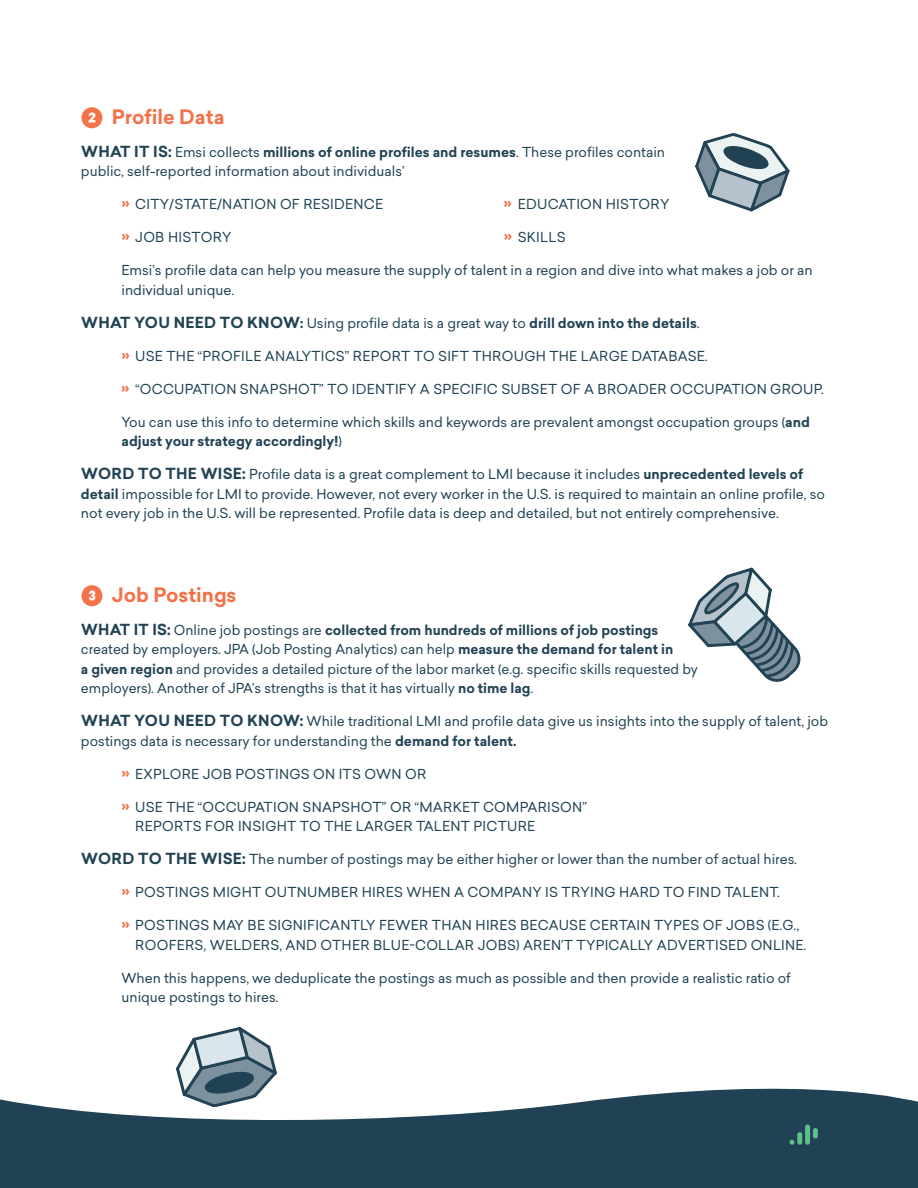
<style>
.page{position:relative;width:918px;height:1188px;background:#fff}
.page>*{position:absolute;margin:0;border:0;box-sizing:border-box;transform-origin:0 0}
.t1{font:700 19.5px "Sailec";color:#f2734a}
.t2{font:13.5px/19.5px "Sailec";color:#214354}
.t3{font:13.5px/19.5px "Sailec";letter-spacing:.02em;color:#214354}
.s1{font-family:"Lato";font-weight:800}
.s2{font-weight:700;font-size:15px}
.s3{font-weight:700}
.s4{font-weight:700;color:#f2734a}
</style>
<div class="page">
<svg style="left:0;top:1088px;width:918px;height:100px;fill:#214254"></svg>
<div style="left:797px;top:1132px;width:5px;height:13px;background:#5dbf8c;border-radius:2px"></div>
<div style="left:805px;top:1125px;width:5px;height:20px;background:#5dbf8c;border-radius:2px"></div>
<svg style="left:789px;top:1140px;width:5px;height:5px"></svg>
<div style="left:813px;top:1128px;width:5px;height:11px;background:#5dbf8c;border-radius:2px"></div>
<svg style="left:688px;top:567px;width:113px;height:115px"></svg>
<svg style="left:695px;top:133px;width:95px;height:79px"></svg>
<svg style="left:173px;top:1027px;width:105px;height:90px"></svg>
<h1 class="t1" style="left:81px;top:103px;width:145px"><span class="s1">❷</span> Profile Data</h1>
<p class="t2" style="left:81px;top:142px;width:586px"><span class="s2">WHAT IT IS:</span> Emsi collects <span class="s3">millions of online profiles and resumes</span>. These profiles contain public, self-reported information about individuals’</p>
<p class="t3" style="left:122px;top:194px;width:263px"><span class="s4">»</span> CITY/STATE/NATION OF RESIDENCE</p>
<p class="t3" style="left:122px;top:227px;width:111px"><span class="s4">»</span> JOB HISTORY</p>
<p class="t3" style="left:504px;top:194px;width:167px"><span class="s4">»</span> EDUCATION HISTORY</p>
<p class="t2" style="left:504px;top:227px;width:63px"><span class="s4">»</span> SKILLS</p>
<p class="t2" style="left:121px;top:260px;width:693px">Emsi’s profile data can help you measure the supply of talent in a region and dive into what makes a job or an individual unique.</p>
<p class="t2" style="left:81px;top:313px;width:620px"><span class="s2">WHAT YOU NEED TO KNOW</span><span class="s3">:</span> Using profile data is a great way to <span class="s3">drill down into the details</span>.</p>
<p class="t3" style="left:122px;top:346px;width:587px"><span class="s4">»</span> USE THE “PROFILE ANALYTICS” REPORT TO SIFT THROUGH THE LARGE DATABASE.</p>
<p class="t3" style="left:122px;top:379px;width:704px"><span class="s4">»</span> “OCCUPATION SNAPSHOT” TO IDENTIFY A SPECIFIC SUBSET OF A BROADER OCCUPATION GROUP.</p>
<p class="t2" style="left:122px;top:412px;width:690px">You can use this info to determine which skills and keywords are prevalent amongst occupation groups (<span class="s3">and adjust your strategy accordingly!</span>)</p>
<p class="t2" style="left:81px;top:464px;width:746px"><span class="s2">WORD TO THE WISE:</span> Profile data is a great complement to LMI because it includes <span class="s3">unprecedented levels of detail</span> impossible for LMI to provide. However, not every worker in the U.S. is required to maintain an online profile, so not every job in the U.S. will be represented. Profile data is deep and detailed, but not entirely comprehensive.</p>
<h1 class="t1" style="left:81px;top:581px;width:157px"><span class="s1">❸</span> Job Postings</h1>
<p class="t2" style="left:81px;top:620px;width:619px"><span class="s2">WHAT IT IS:</span> Online job postings are <span class="s3">collected from hundreds of millions of job postings </span>created by employers. JPA (Job Posting Analytics) can help <span class="s3">measure the demand for talent in<br>a given region</span> and provides a detailed picture of the labor market (e.g. specific skills requested by employers). Another of JPA’s strengths is that it has virtually <span class="s3">no time lag</span>.</p>
<p class="t2" style="left:81px;top:711px;width:749px"><span class="s2">WHAT YOU NEED TO KNOW:</span> While traditional LMI and profile data give us insights into the supply of talent, job postings data is necessary for understanding the <span class="s3">demand for talent.</span></p>
<p class="t3" style="left:122px;top:764px;width:306px"><span class="s4">»</span> EXPLORE JOB POSTINGS ON ITS OWN OR</p>
<p class="t3" style="left:135px;top:797px;width:453px;text-indent:-14px"><span class="s4">»</span> USE THE “OCCUPATION SNAPSHOT” OR “MARKET COMPARISON”<br>REPORTS FOR INSIGHT TO THE LARGER TALENT PICTURE</p>
<p class="t2" style="left:81px;top:849px;width:717px"><span class="s2">WORD TO THE WISE:</span> The number of postings may be either higher or lower than the number of actual hires.</p>
<p class="t3" style="left:122px;top:882px;width:660px"><span class="s4">»</span> POSTINGS MIGHT OUTNUMBER HIRES WHEN A COMPANY IS TRYING HARD TO FIND TALENT.</p>
<p class="t3" style="left:135px;top:915px;width:673px;text-indent:-14px"><span class="s4">»</span> POSTINGS MAY BE SIGNIFICANTLY FEWER THAN HIRES BECAUSE CERTAIN TYPES OF JOBS (E.G.,<br>ROOFERS, WELDERS, AND OTHER BLUE-COLLAR JOBS) AREN’T TYPICALLY ADVERTISED ONLINE.</p>
<p class="t2" style="left:121px;top:968px;width:671px">When this happens, we deduplicate the postings as much as possible and then provide a realistic ratio of unique postings to hires.</p>
</div>
